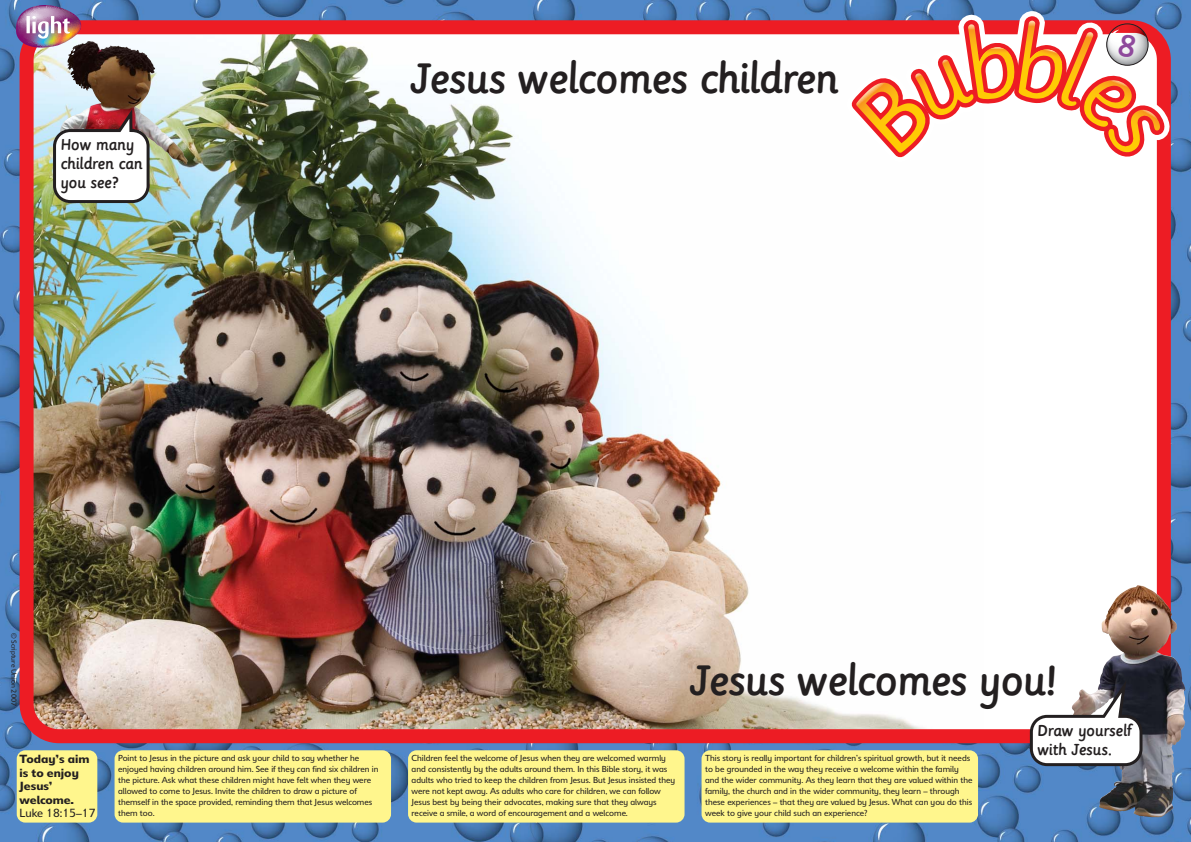
<style>
.page{position:relative;width:1191px;height:842px;background:#fff}
.page>*{position:absolute;margin:0;border:0;box-sizing:border-box;transform-origin:0 0}
.t1{font:500 48px "Sassoon Montessori";letter-spacing:-.025em;color:#231f20}
.t2{font:500 18px/19px "Sassoon Montessori";letter-spacing:-.015em;color:#231f20}
.t3{font:600 11.5px/13.5px "Delargo DT Infant";color:#231f20}
.t4{font:11.5px "Delargo DT Infant";color:#231f20}
.t5{font:8.5px/11px "Delargo DT Infant";color:#231f20}
.t6{font:7px "Delargo DT Infant";color:#231f20}
.s1{font-family:"Sassoon Montessori Medium Alts";font-weight:400}
</style>
<div class="page">
<img style="left:0;top:0;width:1190px;height:842px">
<img style="left:20px;top:20px;width:1150px;height:723px">
<img style="left:16px;top:5px;width:65px;height:43px">
<div style="left:17px;top:750px;width:80px;height:72px;background:#fff68d;border-radius:9px"></div>
<div style="left:115px;top:750px;width:276px;height:72px;background:#fff68d;border-radius:9px"></div>
<div style="left:408px;top:750px;width:276px;height:72px;background:#fff68d;border-radius:9px"></div>
<div style="left:701px;top:750px;width:277px;height:72px;background:#fff68d;border-radius:9px"></div>
<img style="left:150px;top:130px;width:37px;height:60px">
<svg style="left:53px;top:109px;width:97px;height:94px"></svg>
<img style="left:1099px;top:690px;width:86px;height:127px">
<svg style="left:1029px;top:680px;width:113px;height:86px"></svg>
<svg style="left:833px;top:4px;width:336px;height:172px"></svg>
<h2 class="t2" style="left:60px;top:137px;width:84px">How many children can you see?</h2>
<p class="t6" style="left:17px;top:633px;width:75px;rotate:90deg">© Scripture Union 2007</p>
<h1 class="t1" style="left:410px;top:61px;width:430px">Jesus welcomes children</h1>
<h1 class="t1" style="left:689px;top:663px;width:369px">Jesus welcomes you!</h1>
<h3 class="t3" style="left:20px;top:753px;width:71px">Today’s aim is to enjoy<br>Jesus’ welcome.</h3>
<h3 class="t4" style="left:20px;top:809px;width:77px">Luke 18:15–17</h3>
<p class="t5" style="left:118px;top:753px;width:262px">Point to Jesus in the picture and ask your child to say whether he enjoyed having children around him. See if they can find six children in the picture. Ask what these children might have felt when they were allowed to come to Jesus. Invite the children to draw a picture of themself in the space provided, reminding them that Jesus welcomes them too.</p>
<p class="t5" style="left:411px;top:753px;width:265px">Children feel the welcome of Jesus when they are welcomed warmly and consistently by the adults around them. In this Bible story, it was adults who tried to keep the children from Jesus. But Jesus insisted they were not kept away. As adults who care for children, we can follow Jesus best by being their advocates, making sure that they always receive a smile, a word of encouragement and a welcome.</p>
<p class="t5" style="left:705px;top:753px;width:269px">This story is really important for children’s spiritual growth, but it needs to be grounded in the way they receive a welcome within the family and the wider community. As they learn that they are valued within the family, the church and in the wider community, they learn – through these experiences – that they are valued by Jesus. What can you do this week to give your child such an experience?</p>
<h2 class="t2" style="left:1037px;top:722px;width:96px">Draw yoursel<span class="s1">f </span>with Jesus.</h2>
</div>
